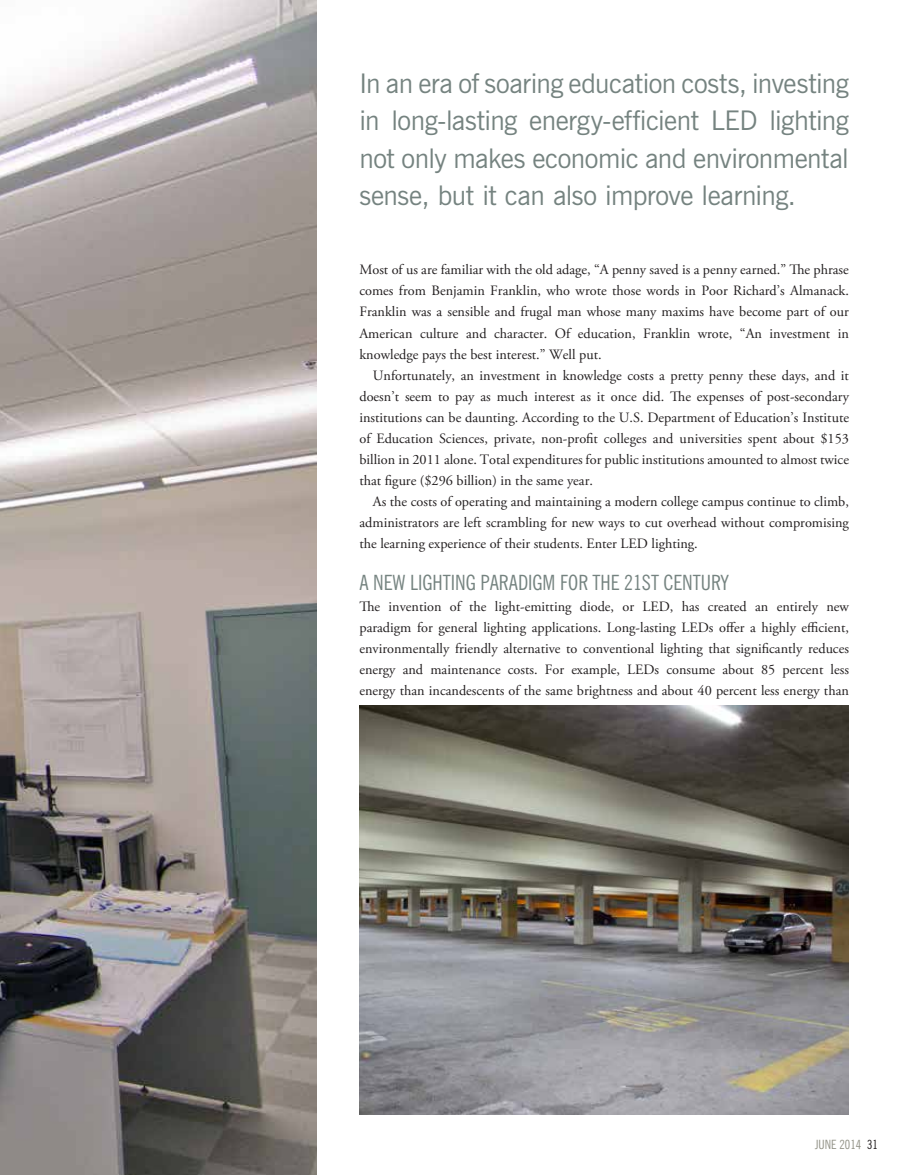
<style>
.page{position:relative;width:905px;height:1175px;background:#fff}
.page>*{position:absolute;margin:0;border:0;box-sizing:border-box;transform-origin:0 0}
.t1{font:27px/37.5px "News Gothic BT";letter-spacing:-.02em;color:#758380;text-align:justify}
.t2{font:condensed 21px "News Gothic BT";color:#758380}
.t3{font:14.25px/21px "Adobe Garamond Pro";color:#231f20;text-align:justify}
.t4{font:condensed 12.75px "News Gothic BT";color:#929287}
.s1{color:#231f20}
</style>
<div class="page">
<img style="left:0;top:0;width:316px;height:1174px">
<img style="left:359px;top:705px;width:489px;height:409px">
<h1 class="t1" style="left:359px;top:64px;width:491px">In an era of soaring education costs, investing in long-lasting energy-efficient LED lighting not only makes economic and environmental sense, but it can also improve learning.</h1>
<p class="t3" style="left:359px;top:260px;width:491px">Most of us are familiar with the old adage, “A penny saved is a penny earned.” The phrase comes from Benjamin Franklin, who wrote those words in Poor Richard’s Almanack.<br>Franklin was a sensible and frugal man whose many maxims have become part of our American culture and character. Of education, Franklin wrote, “An investment in knowledge pays the best interest.” Well put.</p>
<p class="t3" style="left:359px;top:365px;width:491px;text-indent:13px">Unfortunately, an investment in knowledge costs a pretty penny these days, and it doesn’t seem to pay as much interest as it once did. The expenses of post-secondary institutions can be daunting. According to the U.S. Department of Education’s Institute of Education Sciences, private, non-profit colleges and universities spent about $153 billion in 2011 alone. Total expenditures for public institutions amounted to almost twice that figure ($296 billion) in the same year.</p>
<p class="t3" style="left:359px;top:491px;width:491px;text-indent:13px">As the costs of operating and maintaining a modern college campus continue to climb, administrators are left scrambling for new ways to cut overhead without compromising the learning experience of their students. Enter LED lighting.</p>
<h2 class="t2" style="left:359px;top:569px;width:371px">A NEW LIGHTING PARADIGM FOR THE 21st CENTURY</h2>
<p class="t3" style="left:359px;top:596px;width:491px">The invention of the light-emitting diode, or LED, has created an entirely new paradigm for general lighting applications. Long-lasting LEDs offer a highly efficient, environmentally friendly alternative to conventional lighting that significantly reduces energy and maintenance costs. For example, LEDs consume about 85 percent less energy than incandescents of the same brightness and about 40 percent less energy than</p>
<p class="t4" style="left:815px;top:1136px;width:64px">JUNE 2014 <span class="s1">31</span></p>
</div>
